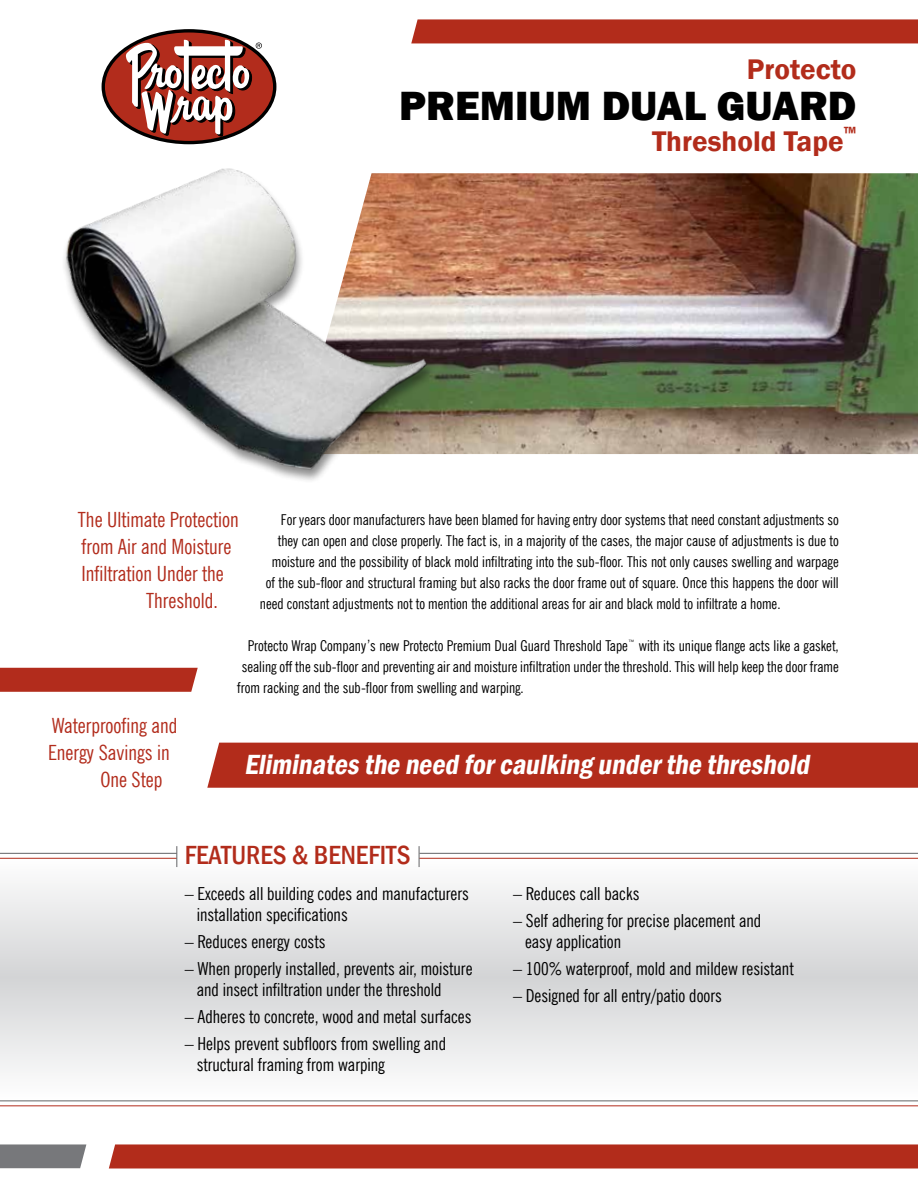
<style>
.page{position:relative;width:918px;height:1188px;background:#fff}
.page>*{position:absolute;margin:0;border:0;box-sizing:border-box;transform-origin:0 0}
.t1{font:800 42px "Franklin Gothic";color:#000}
.t2{font:600 29.1px "Franklin Gothic";color:#b22c1b}
.t3{font:italic 600 condensed 28.5px "Franklin Gothic";color:#fff}
.t4{font:500 condensed 27px "Franklin Gothic";color:#b22c1b}
.t5{font:condensed 21px "News Gothic BT";color:#b22c1c}
.t6{font:condensed 18px/21px "News Gothic BT";color:#000}
.t7{font:condensed 15px "News Gothic BT";color:#000}
</style>
<div class="page">
<svg style="left:0;top:858px;width:918px;height:243px"></svg>
<hr style="left:419px;top:853px;width:499px;height:1px;background:#636466">
<hr style="left:0;top:1101px;width:918px;height:1px;background:#636466">
<hr style="left:0;top:853px;width:177px;height:1px;background:#636466">
<hr style="left:419px;top:858px;width:499px;height:1px;background:#b22c1b">
<hr style="left:0;top:1105px;width:918px;height:1px;background:#b22c1b">
<hr style="left:0;top:858px;width:177px;height:1px;background:#b22c1b">
<svg style="left:419px;top:846px;width:1px;height:21px"></svg>
<svg style="left:176px;top:846px;width:1px;height:21px"></svg>
<div style="left:411px;top:19px;width:507px;height:24px;background:#b22c1b"></div>
<div style="left:207px;top:743px;width:711px;height:45px;background:#b22c1b"></div>
<svg style="left:109px;top:1144px;width:809px;height:25px;background:#b53424"></svg>
<svg style="left:0;top:1144px;width:86px;height:24px;background:#7d7e81"></svg>
<svg style="left:103px;top:30px;width:172px;height:112px;background:#8a2215"></svg>
<svg style="left:126px;top:40px;width:136px;height:92px"></svg>
<div style="left:0;top:668px;width:198px;height:24px;background:#b22c1c"></div>
<img style="left:459px;top:173px;width:459px;height:281px">
<img style="left:64px;top:132px;width:395px;height:349px">
<h2 class="t2" style="left:747px;top:52px;width:111px">Protecto</h2>
<h1 class="t1" style="left:399px;top:78px;width:459px">PREMIUM DUAL GUARD</h1>
<h2 class="t2" style="left:652px;top:124px;width:206px">Threshold Tape<sup>™</sup></h2>
<h3 class="t5" style="left:78px;top:506px;width:163px">The Ultimate Protection</h3>
<h3 class="t5" style="left:82px;top:533px;width:151px">from Air and Moisture</h3>
<h3 class="t5" style="left:81px;top:560px;width:144px">Infiltration Under the</h3>
<h3 class="t5" style="left:146px;top:587px;width:73px">Threshold.</h3>
<p class="t7" style="left:281px;top:510px;width:560px">For years door manufacturers have been blamed for having entry door systems that need constant adjustments so</p>
<p class="t7" style="left:278px;top:531px;width:563px">they can open and close properly. The fact is, in a majority of the cases, the major cause of adjustments is due to</p>
<p class="t7" style="left:272px;top:552px;width:568px">moisture and the possibility of black mold infiltrating into the sub-floor. This not only causes swelling and warpage</p>
<p class="t7" style="left:266px;top:573px;width:574px">of the sub-floor and structural framing but also racks the door frame out of square. Once this happens the door will</p>
<p class="t7" style="left:260px;top:594px;width:522px">need constant adjustments not to mention the additional areas for air and black mold to infiltrate a home.</p>
<p class="t7" style="left:248px;top:636px;width:592px">Protecto Wrap Company’s new Protecto Premium Dual Guard Threshold Tape<sup>™</sup> with its unique flange acts like a gasket,</p>
<p class="t7" style="left:242px;top:657px;width:598px">sealing off the sub-floor and preventing air and moisture infiltration under the threshold. This will help keep the door frame</p>
<p class="t7" style="left:237px;top:678px;width:288px">from racking and the sub-floor from swelling and warping.</p>
<h3 class="t5" style="left:52px;top:713px;width:127px">Waterproofing and</h3>
<h3 class="t5" style="left:48px;top:740px;width:123px">Energy Savings in</h3>
<h3 class="t5" style="left:100px;top:767px;width:64px">One Step</h3>
<h3 class="t3" style="left:244px;top:745px;width:573px">Eliminates the need forcaulking underthe threshold</h3>
<h3 class="t4" style="left:185px;top:838px;width:227px">FEATURES &amp; BENEFITS</h3>
<p class="t6" style="left:197px;top:883px;width:274px;text-indent:-12px">– Exceeds all building codes and manufacturers installation specifications</p>
<p class="t6" style="left:185px;top:931px;width:142px">– Reduces energy costs</p>
<p class="t6" style="left:197px;top:958px;width:277px;text-indent:-12px">– When properly installed, prevents air, moisture and insect infiltration under the threshold</p>
<p class="t6" style="left:185px;top:1006px;width:288px">– Adheres to concrete, wood and metal surfaces</p>
<p class="t6" style="left:197px;top:1033px;width:251px;text-indent:-12px">– Helps prevent subfloors from swelling and structural framing from warping</p>
<p class="t6" style="left:513px;top:883px;width:128px">– Reduces call backs</p>
<p class="t6" style="left:525px;top:910px;width:238px;text-indent:-12px">– Self adhering for precise placement and easy application</p>
<p class="t6" style="left:513px;top:958px;width:282px">– 100% waterproof, mold and mildew resistant</p>
<p class="t6" style="left:513px;top:985px;width:210px">– Designed for all entry/patio doors</p>
</div>
